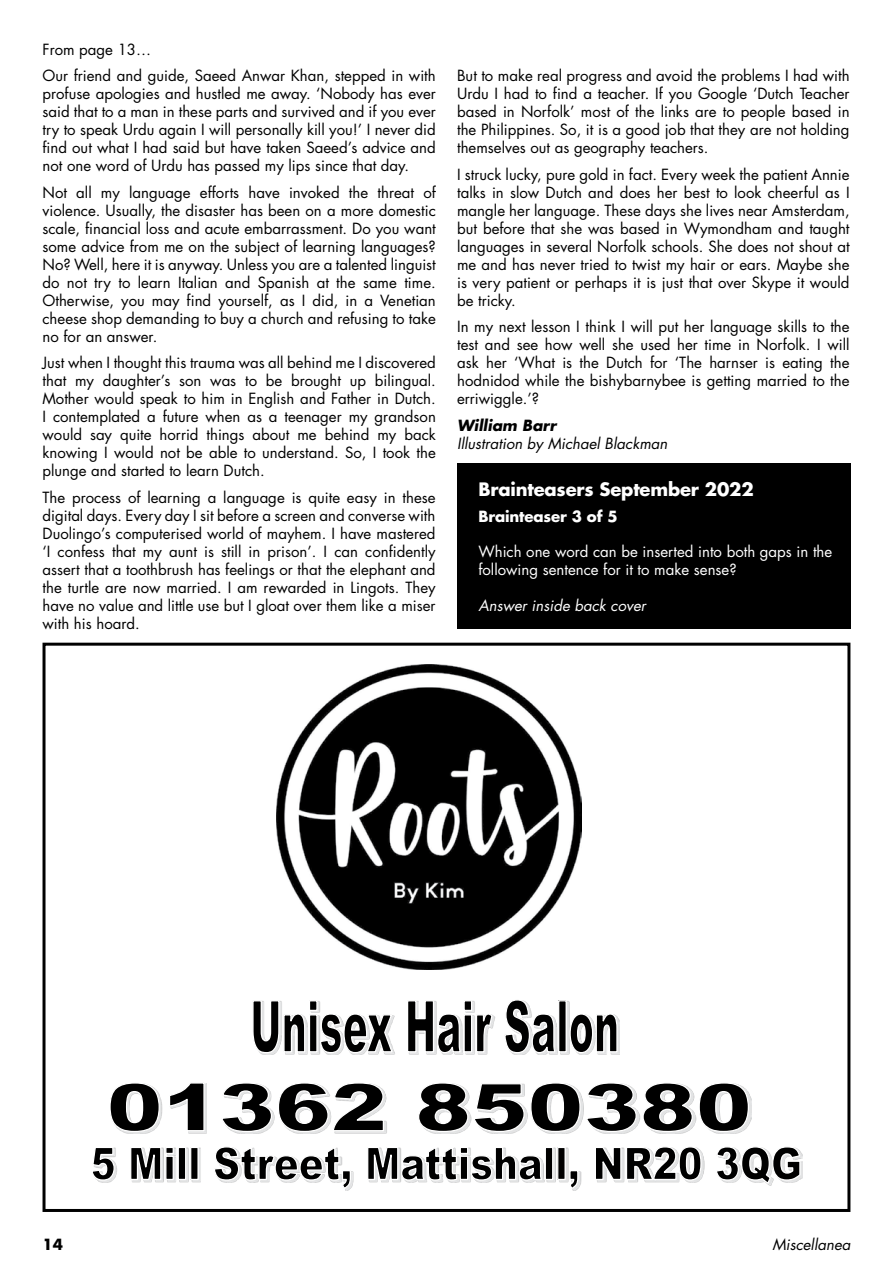
<style>
.page{position:relative;width:893px;height:1263px;background:#fff}
.page>*{position:absolute;margin:0;border:0;box-sizing:border-box;transform-origin:0 0}
.t1{font:700 18px "Futura Std";letter-spacing:-.01em;color:#fff}
.t2{font:15px/18px "Futura Std";color:#000;text-align:justify}
.t3{font:15px/18px "Futura Std";color:#fff}
.t4{font:italic 15px "Futura Std";color:#000}
.t5{font:italic 15px "Futura Std";color:#fff}
.t6{font:700 15px "Futura Std";letter-spacing:-.01em;color:#fff}
.t7{font:italic 700 15px "Futura Std";color:#000}
.t8{font:700 15px "Futura Std";color:#000}
</style>
<div class="page">
<div style="left:457px;top:463px;width:394px;height:166px;background:#000"></div>
<img style="left:277px;top:664px;width:304px;height:305px">
<img style="left:161px;top:1083px;width:590px;height:50px">
<svg style="left:110px;top:1083px;width:51px;height:50px"></svg>
<svg style="left:168px;top:1083px;width:37px;height:49px"></svg>
<svg style="left:220px;top:1083px;width:165px;height:50px"></svg>
<svg style="left:417px;top:1083px;width:333px;height:50px"></svg>
<img style="left:98px;top:1147px;width:705px;height:41px">
<svg style="left:93px;top:1147px;width:22px;height:34px"></svg>
<svg style="left:129px;top:1147px;width:46px;height:34px"></svg>
<div style="left:178px;top:1147px;width:8px;height:32px;background:#000"></div>
<div style="left:178px;top:1147px;width:8px;height:33px;border:1px solid #fff"></div>
<div style="left:191px;top:1147px;width:7px;height:32px;background:#000"></div>
<div style="left:190px;top:1147px;width:9px;height:33px;border:1px solid #fff"></div>
<svg style="left:213px;top:1147px;width:139px;height:43px"></svg>
<svg style="left:366px;top:1147px;width:177px;height:34px"></svg>
<div style="left:545px;top:1147px;width:8px;height:32px;background:#000"></div>
<div style="left:545px;top:1147px;width:8px;height:33px;border:1px solid #fff"></div>
<div style="left:558px;top:1147px;width:7px;height:32px;background:#000"></div>
<div style="left:557px;top:1147px;width:9px;height:33px;border:1px solid #fff"></div>
<svg style="left:568px;top:1169px;width:11px;height:21px"></svg>
<svg style="left:594px;top:1147px;width:108px;height:34px"></svg>
<svg style="left:715px;top:1147px;width:86px;height:38px"></svg>
<img style="left:394px;top:1001px;width:226px;height:53px">
<svg style="left:253px;top:1001px;width:141px;height:53px"></svg>
<svg style="left:406px;top:1001px;width:87px;height:53px"></svg>
<svg style="left:503px;top:1000px;width:53px;height:54px"></svg>
<div style="left:559px;top:1001px;width:7px;height:51px;background:#000"></div>
<div style="left:558px;top:1000px;width:9px;height:52px;border:1px solid #fff"></div>
<svg style="left:569px;top:1013px;width:49px;height:41px"></svg>
<div style="left:43px;top:643px;width:807px;height:569px;border:3px solid #000"></div>
<p class="t2" style="left:43px;top:36px;width:395px;line-height:26.5px">From page 13…<br>Our friend and guide, Saeed Anwar Khan, stepped in with</p>
<p class="t2" style="left:43px;top:85px;width:395px">profuse apologies and hustled me away. ‘Nobody has ever said that to a man in these parts and survived and if you ever try to speak Urdu again I will personally kill you!’ I never did find out what I had said but have taken Saeed’s advice and not one word of Urdu has passed my lips since that day.</p>
<p class="t2" style="left:43px;top:184px;width:395px">Not all my language efforts have invoked the threat of violence. Usually, the disaster has been on a more domestic scale, financial loss and acute embarrassment. Do you want some advice from me on the subject of learning languages?<br>No? Well, here it is anyway. Unless you are a talented linguist do not try to learn Italian and Spanish at the same time.<br>Otherwise, you may find yourself, as I did, in a Venetian cheese shop demanding to buy a church and refusing to take no for an answer.</p>
<p class="t2" style="left:43px;top:354px;width:395px">Just when I thought this trauma was all behind me I discovered that my daughter’s son was to be brought up bilingual.<br>Mother would speak to him in English and Father in Dutch.<br>I contemplated a future when as a teenager my grandson would say quite horrid things about me behind my back knowing I would not be able to understand. So, I took the plunge and started to learn Dutch.</p>
<p class="t2" style="left:43px;top:489px;width:395px">The process of learning a language is quite easy in these digital days. Every day I sit before a screen and converse with Duolingo’s computerised world of mayhem. I have mastered ‘I confess that my aunt is still in prison’. I can confidently assert that a toothbrush has feelings or that the elephant and the turtle are now married. I am rewarded in Lingots. They have no value and little use but I gloat over them like a miser with his hoard.</p>
<p class="t2" style="left:457px;top:67px;width:394px">But to make real progress and avoid the problems I had with Urdu I had to find a teacher. If you Google ‘Dutch Teacher based in Norfolk’ most of the links are to people based in the Philippines. So, it is a good job that they are not holding themselves out as geography teachers.</p>
<p class="t2" style="left:457px;top:166px;width:394px">I struck lucky, pure gold in fact. Every week the patient Annie talks in slow Dutch and does her best to look cheerful as I mangle her language. These days she lives near Amsterdam, but before that she was based in Wymondham and taught languages in several Norfolk schools. She does not shout at me and has never tried to twist my hair or ears. Maybe she is very patient or perhaps it is just that over Skype it would be tricky.</p>
<p class="t2" style="left:457px;top:318px;width:394px">In my next lesson I think I will put her language skills to the test and see how well she used her time in Norfolk. I will ask her ‘What is the Dutch for ‘The harnser is eating the hodnidod while the bishybarnybee is getting married to the erriwiggle.’?</p>
<p class="t7" style="left:457px;top:415px;width:101px">William Barr</p>
<p class="t4" style="left:457px;top:434px;width:212px">Illustration by Michael Blackman</p>
<p class="t1" style="left:478px;top:477px;width:277px">Brainteasers September 2022</p>
<p class="t6" style="left:478px;top:507px;width:141px">Brainteaser 3 of 5</p>
<p class="t3" style="left:478px;top:543px;width:355px">Which one word can be inserted into both gaps in the following sentence for it to make sense?</p>
<p class="t5" style="left:478px;top:596px;width:169px">Answer inside back cover</p>
<p class="t8" style="left:43px;top:1234px;width:22px">14</p>
<p class="t4" style="left:772px;top:1235px;width:80px">Miscellanea</p>
</div>
